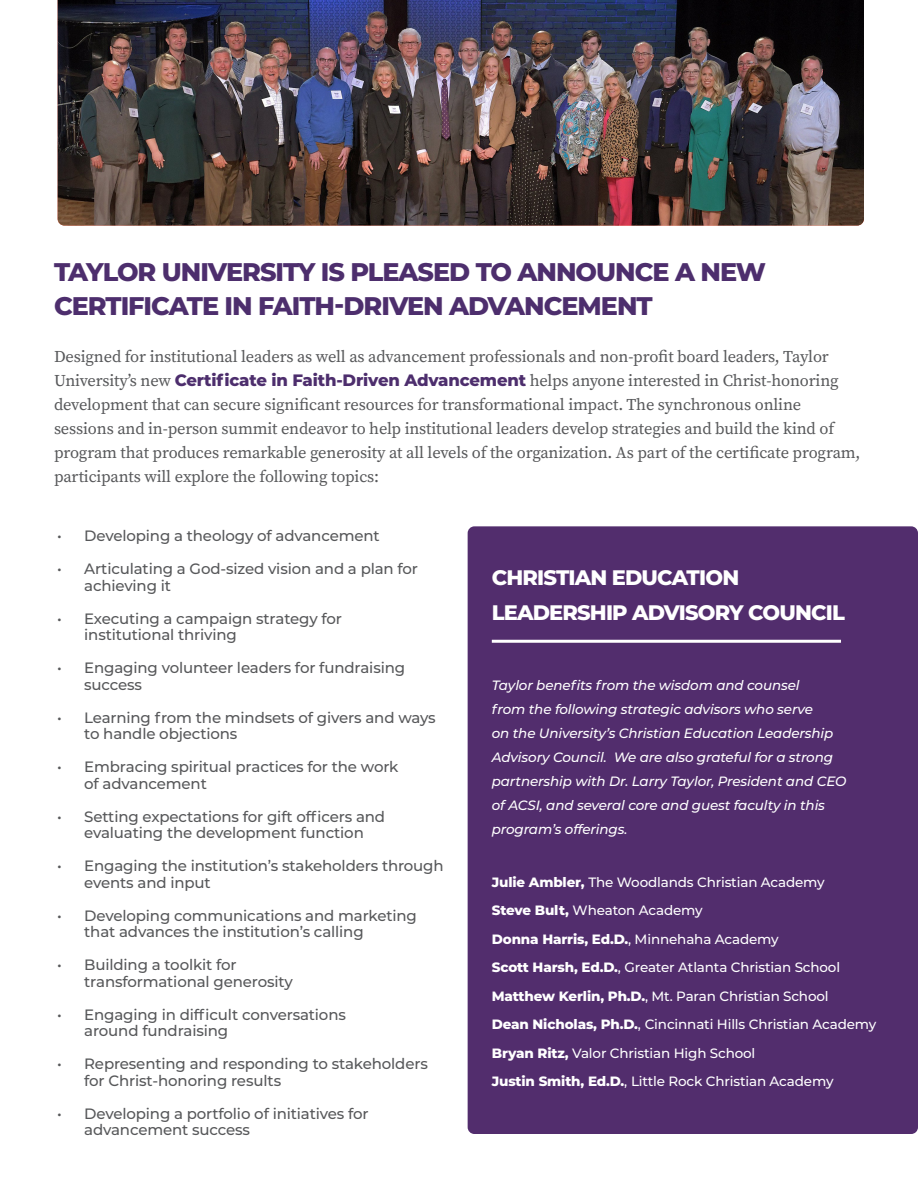
<style>
.page{position:relative;width:918px;height:1188px;background:#fff}
.page>*{position:absolute;margin:0;border:0;box-sizing:border-box;transform-origin:0 0}
.t1{font:800 25.5px/34.5px "Montserrat";letter-spacing:-.04em;color:#4d2e6d}
.t2{font:800 21px/34.5px "Montserrat";letter-spacing:-.04em;color:#fff}
.t3{font:16.5px/24px "Source Serif Variable";letter-spacing:-.01em;color:#57585a}
.t4{font:500 15px/16.5px "Montserrat";letter-spacing:-.01em;color:#57585a}
.t5{font:500 13.5px "Montserrat";letter-spacing:-.01em;color:#fff}
.t6{font:italic 500 13.5px/24px "Montserrat";letter-spacing:-.01em;color:#fff}
.t7{font:800 13.5px "Montserrat";letter-spacing:-.01em;color:#fff}
.s1{font-family:"Montserrat";font-weight:800;color:#4d2e6d}
.s2{font-weight:800}
.s3{font-weight:500}
</style>
<div class="page">
<div style="left:468px;top:526px;width:450px;height:608px;background:#522d6d;border-radius:7px"></div>
<img style="left:58px;top:0;width:806px;height:226px">
<hr style="left:492px;top:640px;width:349px;height:3px;background:#fff">
<p class="t1" style="left:54px;top:253px;width:714px">TAYLOR UNIVERSITY IS PLEASED TO ANNOUNCE A NEW<br>CERTIFICATE IN FAITH-DRIVEN ADVANCEMENT</p>
<p class="t3" style="left:54px;top:344px;width:808px">Designed for institutional leaders as well as advancement professionals and non-profit board leaders, Taylor University’s new <span class="s1">Certificate in Faith-Driven Advancement</span> helps anyone interested in Christ-honoring development that can secure significant resources for transformational impact. The synchronous online sessions and in-person summit endeavor to help institutional leaders develop strategies and build the kind of program that produces remarkable generosity at all levels of the organization. As part of the certificate program, participants will explore the following topics:</p>
<p class="t4" style="left:57px;top:527px;width:324px">• Developing a theology of advancement</p>
<p class="t4" style="left:84px;top:560px;width:335px;text-indent:-27px">• Articulating a God-sized vision and a plan for achieving it</p>
<p class="t4" style="left:84px;top:609px;width:259px;text-indent:-27px">• Executing a campaign strategy for institutional thriving</p>
<p class="t4" style="left:84px;top:659px;width:322px;text-indent:-27px">• Engaging volunteer leaders for fundraising success</p>
<p class="t4" style="left:84px;top:708px;width:353px;text-indent:-27px">• Learning from the mindsets of givers and ways to handle objections</p>
<p class="t4" style="left:84px;top:758px;width:316px;text-indent:-27px">• Embracing spiritual practices for the work of advancement</p>
<p class="t4" style="left:57px;top:807px;width:329px;text-align:center">• Setting expectations for gift officers and evaluating the development function</p>
<p class="t4" style="left:84px;top:857px;width:361px;text-indent:-27px">• Engaging the institution’s stakeholders through events and input</p>
<p class="t4" style="left:84px;top:906px;width:334px;text-indent:-27px">• Developing communications and marketing that advances the institution’s calling</p>
<p class="t4" style="left:84px;top:956px;width:210px;text-indent:-27px">• Building a toolkit for transformational generosity</p>
<p class="t4" style="left:84px;top:1005px;width:263px;text-indent:-27px">• Engaging in difficult conversations around fundraising</p>
<p class="t4" style="left:84px;top:1055px;width:345px;text-indent:-27px">• Representing and responding to stakeholders for Christ-honoring results</p>
<p class="t4" style="left:84px;top:1104px;width:286px;text-indent:-27px">• Developing a portfolio of initiatives for advancement success</p>
<p class="t2" style="left:492px;top:560px;width:355px">CHRISTIAN EDUCATION<br>LEADERSHIP ADVISORY COUNCIL</p>
<p class="t6" style="left:492px;top:673px;width:356px">Taylor benefits from the wisdom and counsel<br>from the following strategic advisors who serve<br>on the University’s Christian Education Leadership Advisory Council. We are also grateful for a strong partnership with Dr. Larry Taylor, President and CEO of ACSI, and several core and guest faculty in this program’s offerings.</p>
<p class="t5" style="left:492px;top:872px;width:335px"><span class="s2">Julie Ambler,</span> The Woodlands Christian Academy</p>
<p class="t5" style="left:492px;top:901px;width:213px"><span class="s2">Steve Bult,</span> Wheaton Academy</p>
<p class="t7" style="left:492px;top:929px;width:288px">Donna Harris, Ed.D.<span class="s3">, Minnehaha Academy</span></p>
<p class="t5" style="left:492px;top:958px;width:350px"><span class="s2">Scott Harsh, Ed.D.</span>, Greater Atlanta Christian School</p>
<p class="t5" style="left:492px;top:986px;width:338px"><span class="s2">Matthew Kerlin, Ph.D.</span>, Mt. Paran Christian School</p>
<p class="t5" style="left:492px;top:1015px;width:386px"><span class="s2">Dean Nicholas, Ph.D.</span>, Cincinnati Hills Christian Academy</p>
<p class="t5" style="left:492px;top:1043px;width:265px"><span class="s2">Bryan Ritz,</span> Valor Christian High School</p>
<p class="t5" style="left:492px;top:1072px;width:343px"><span class="s2">Justin Smith, Ed.D.</span>, Little Rock Christian Academy</p>
</div>
